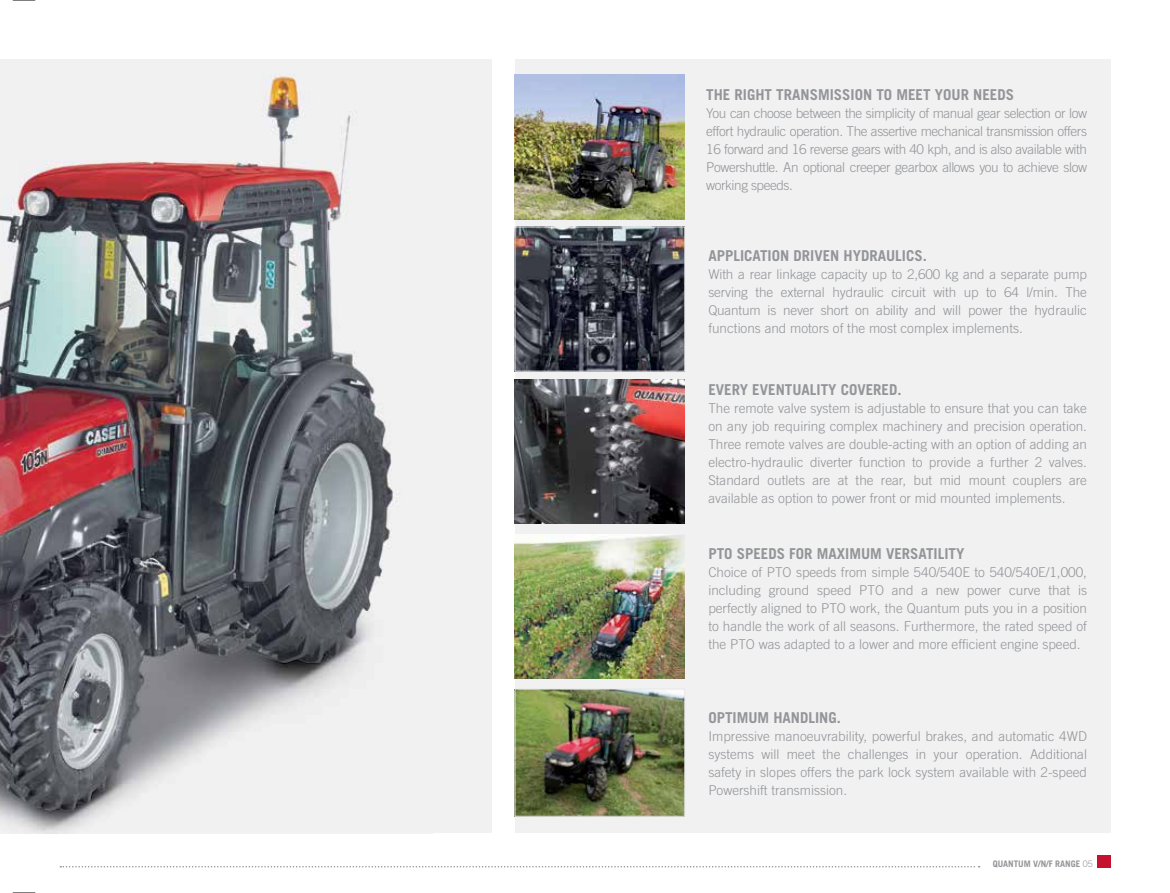
<style>
.page{position:relative;width:1170px;height:893px;background:#fff}
.page>*{position:absolute;margin:0;border:0;box-sizing:border-box;transform-origin:0 0}
.t1{font:700 15px "Trade Gothic LT Std";color:#939598}
.t2{font:300 13.5px/18px "Trade Gothic LT Std";color:#939598;text-align:justify}
.t3{font:700 9px "Trade Gothic LT Std";color:#939598}
.s1{font-weight:300}
</style>
<div class="page">
<svg style="left:13px;top:0;width:22px;height:1px"></svg>
<svg style="left:13px;top:892px;width:22px;height:1px"></svg>
<div style="left:514px;top:60px;width:596px;height:773px;background:#f1f1f2"></div>
<div style="left:0;top:60px;width:491px;height:773px;background:#f1f1f2"></div>
<div style="left:1096px;top:855px;width:14px;height:12px;background:#c4122f"></div>
<svg style="left:60px;top:866px;width:919px;height:1px"></svg>
<img style="left:0;top:75px;width:397px;height:758px">
<img style="left:516px;top:691px;width:167px;height:123px">
<div style="left:514px;top:689px;width:171px;height:127px;border:1px solid #e6e7e8"></div>
<img style="left:514px;top:379px;width:171px;height:145px">
<img style="left:514px;top:534px;width:171px;height:145px">
<img style="left:516px;top:229px;width:167px;height:140px">
<div style="left:514px;top:227px;width:171px;height:144px;border:1px solid #e6e7e8"></div>
<img style="left:514px;top:75px;width:171px;height:144px">
<p class="t1" style="left:706px;top:85px;width:309px">THE RIGHT TRANSMISSION TO MEET YOUR NEEDS</p>
<p class="t2" style="left:706px;top:104px;width:382px">You can choose between the simplicity of manual gear selection or low effort hydraulic operation. The assertive mechanical transmission offers 16 forward and 16 reverse gears with 40 kph, and is also available with Powershuttle. An optional creeper gearbox allows you to achieve slow working speeds.</p>
<p class="t1" style="left:708px;top:246px;width:220px">APPLICATION DRIVEN HYDRAULICS.</p>
<p class="t2" style="left:708px;top:265px;width:380px">With a rear linkage capacity up to 2,600 kg and a separate pump serving the external hydraulic circuit with up to 64 l/min. The Quantum is never short on ability and will power the hydraulic functions and motors of the most complex implements.</p>
<p class="t1" style="left:708px;top:380px;width:195px">EVERY EVENTUALITY COVERED.</p>
<p class="t2" style="left:708px;top:399px;width:380px">The remote valve system is adjustable to ensure that you can take on any job requiring complex machinery and precision operation.<br>Three remote valves are double-acting with an option of adding an electro-hydraulic diverter function to provide a further 2 valves.<br>Standard outlets are at the rear, but mid mount couplers are available as option to power front or mid mounted implements.</p>
<p class="t1" style="left:708px;top:544px;width:257px">PTO SPEEDS FOR MAXIMUM VERSATILITY</p>
<p class="t2" style="left:708px;top:563px;width:380px">Choice of PTO speeds from simple 540/540E to 540/540E/1,000, including ground speed PTO and a new power curve that is perfectly aligned to PTO work, the Quantum puts you in a position to handle the work of all seasons. Furthermore, the rated speed of the PTO was adapted to a lower and more efficient engine speed.</p>
<p class="t1" style="left:708px;top:708px;width:134px">OPTIMUM HANDLING.</p>
<p class="t2" style="left:708px;top:727px;width:380px">Impressive manoeuvrability, powerful brakes, and automatic 4WD systems will meet the challenges in your operation. Additional safety in slopes offers the park lock system available with 2-speed Powershift transmission.</p>
<p class="t3" style="left:992px;top:859px;width:102px">QUANTUM V/N/F RANGE <span class="s1">05</span></p>
</div>
